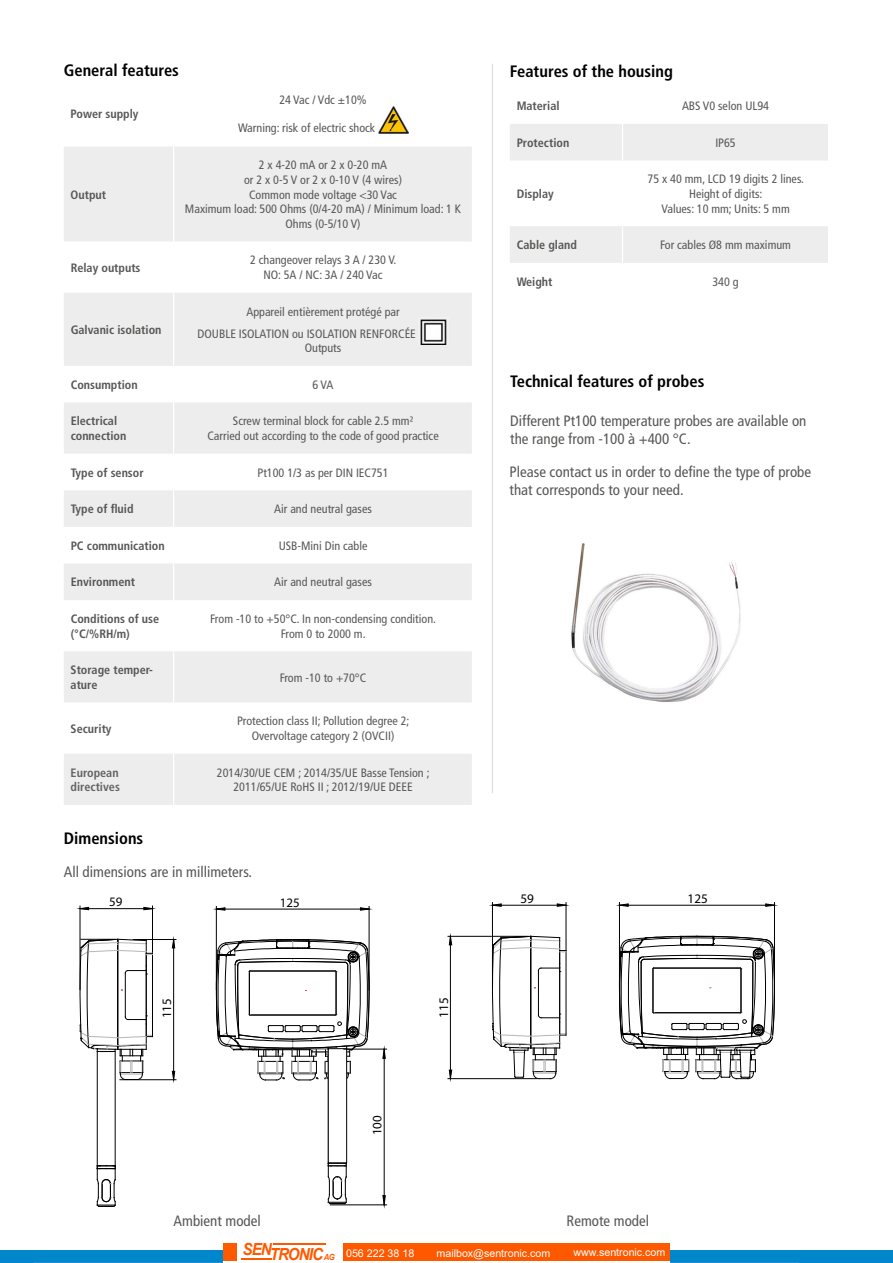
<style>
.page{position:relative;width:893px;height:1263px;background:#fff}
.page>*{position:absolute;margin:0;border:0;box-sizing:border-box;transform-origin:0 0}
.t1{font:700 condensed 16.5px "Frutiger LT Std";color:#000}
.t2{font:condensed 15px/18px "Frutiger LT Std";color:#575756}
.t3{font:13.2px "Myriad Pro";letter-spacing:.005em;color:#000}
.t4{font:12.9px "Myriad Pro";letter-spacing:.005em;color:#000}
.t5{font:condensed 12.15px/14.5px "Frutiger LT Std";color:#575756;text-align:center}
.t6{font:700 condensed 12.15px/14.5px "Frutiger LT Std";color:#575756}
.t7{font:700 condensed 12.15px/14.5px "Frutiger LT Std";color:#646363}
.t8{font:10.65px "Arial";color:#fff}
.s1{font-weight:700;font-style:italic;font-size:16.65px;color:#ff5900}
</style>
<div class="page">
<svg style="left:64px;top:147px;width:408px;height:658px;fill:#ededed"></svg>
<hr style="left:173px;top:147px;width:1px;height:94px;background:#fff">
<hr style="left:173px;top:241px;width:1px;height:52px;background:#fff">
<hr style="left:173px;top:293px;width:1px;height:73px;background:#fff">
<hr style="left:173px;top:366px;width:1px;height:36px;background:#fff">
<hr style="left:173px;top:402px;width:1px;height:52px;background:#fff">
<hr style="left:173px;top:454px;width:1px;height:36px;background:#fff">
<hr style="left:173px;top:490px;width:1px;height:37px;background:#fff">
<hr style="left:173px;top:527px;width:1px;height:36px;background:#fff">
<hr style="left:173px;top:563px;width:1px;height:37px;background:#fff">
<hr style="left:173px;top:600px;width:1px;height:51px;background:#fff">
<hr style="left:173px;top:651px;width:1px;height:51px;background:#fff">
<hr style="left:173px;top:702px;width:1px;height:52px;background:#fff">
<hr style="left:173px;top:754px;width:1px;height:51px;background:#fff">
<img style="left:378px;top:106px;width:30px;height:27px">
<img style="left:419px;top:318px;width:30px;height:27px">
<div style="left:0;top:1251px;width:893px;height:12px;background:#0086ca"></div>
<hr style="left:34px;top:1262px;width:765px;height:1px;background:#dadada">
<hr style="left:492px;top:64px;width:1px;height:729px;background:#dadada">
<svg style="left:510px;top:124px;width:318px;height:139px"></svg>
<hr style="left:622px;top:124px;width:1px;height:36px;background:#fff">
<hr style="left:622px;top:160px;width:1px;height:66px;background:#fff">
<hr style="left:622px;top:226px;width:1px;height:37px;background:#fff">
<hr style="left:152px;top:953px;width:1px;height:83px;background:#000">
<svg style="left:79px;top:938px;width:73px;height:142px"></svg>
<svg style="left:143px;top:906px;width:9px;height:4px"></svg>
<svg style="left:79px;top:906px;width:10px;height:4px"></svg>
<hr style="left:80px;top:906px;width:1px;height:83px;background:#000">
<hr style="left:152px;top:906px;width:1px;height:46px;background:#000">
<hr style="left:81px;top:939px;width:34px;height:1px;background:#000">
<hr style="left:80px;top:908px;width:72px;height:1px;background:#000">
<hr style="left:97px;top:1052px;width:1px;height:114px;background:#000">
<hr style="left:115px;top:1052px;width:1px;height:114px;background:#000">
<svg style="left:96px;top:1165px;width:20px;height:42px"></svg>
<svg style="left:217px;top:907px;width:9px;height:4px"></svg>
<svg style="left:360px;top:907px;width:9px;height:4px"></svg>
<hr style="left:216px;top:906px;width:1px;height:84px;background:#000">
<hr style="left:369px;top:906px;width:1px;height:84px;background:#000">
<hr style="left:216px;top:909px;width:153px;height:1px;background:#000">
<svg style="left:327px;top:1163px;width:20px;height:41px"></svg>
<div style="left:328px;top:1048px;width:19px;height:115px;border:1px solid #000"></div>
<svg style="left:172px;top:940px;width:3px;height:8px"></svg>
<svg style="left:172px;top:1071px;width:3px;height:8px"></svg>
<hr style="left:173px;top:939px;width:1px;height:141px;background:#000">
<hr style="left:120px;top:1079px;width:56px;height:1px;background:#000">
<hr style="left:133px;top:939px;width:43px;height:1px;background:#000">
<svg style="left:382px;top:1048px;width:4px;height:11px"></svg>
<svg style="left:382px;top:1195px;width:4px;height:9px"></svg>
<hr style="left:384px;top:1049px;width:1px;height:156px;background:#000">
<hr style="left:330px;top:1204px;width:57px;height:1px;background:#000">
<hr style="left:344px;top:1049px;width:43px;height:1px;background:#000">
<hr style="left:566px;top:950px;width:1px;height:85px;background:#000">
<svg style="left:492px;top:936px;width:74px;height:143px"></svg>
<svg style="left:620px;top:903px;width:9px;height:4px"></svg>
<svg style="left:765px;top:903px;width:9px;height:4px"></svg>
<svg style="left:557px;top:903px;width:9px;height:4px"></svg>
<svg style="left:493px;top:903px;width:9px;height:4px"></svg>
<svg style="left:449px;top:935px;width:3px;height:10px"></svg>
<svg style="left:449px;top:1069px;width:3px;height:9px"></svg>
<hr style="left:619px;top:902px;width:1px;height:85px;background:#000">
<hr style="left:774px;top:902px;width:1px;height:85px;background:#000">
<hr style="left:619px;top:905px;width:155px;height:1px;background:#000">
<hr style="left:450px;top:936px;width:1px;height:143px;background:#000">
<hr style="left:448px;top:1078px;width:88px;height:1px;background:#000">
<hr style="left:492px;top:902px;width:1px;height:85px;background:#000">
<hr style="left:566px;top:902px;width:1px;height:47px;background:#000">
<hr style="left:493px;top:936px;width:35px;height:1px;background:#000">
<hr style="left:448px;top:936px;width:43px;height:1px;background:#000">
<hr style="left:492px;top:905px;width:74px;height:1px;background:#000">
<svg style="left:619px;top:936px;width:156px;height:143px"></svg>
<svg style="left:216px;top:939px;width:154px;height:141px"></svg>
<img style="left:571px;top:543px;width:170px;height:159px">
<div style="left:223px;top:1239px;width:447px;height:24px;background:#fff"></div>
<div style="left:343px;top:1243px;width:327px;height:18px;background:#ff5900"></div>
<hr style="left:273px;top:1243px;width:52px;height:1px;background:#ff5900">
<hr style="left:242px;top:1258px;width:30px;height:2px;background:#ff5900">
<div style="left:223px;top:1243px;width:13px;height:18px;background:#ff5900"></div>
<h1 class="t1" style="left:64px;top:61px;width:117px">General features</h1>
<p class="t6" style="left:71px;top:107px;width:69px">Power supply</p>
<p class="t5" style="left:279px;top:93px;width:89px">24 Vac / Vdc ±10%</p>
<p class="t5" style="left:238px;top:121px;width:139px">Warning: risk of electric shock</p>
<p class="t6" style="left:71px;top:187px;width:37px">Output</p>
<p class="t5" style="left:185px;top:158px;width:278px">2 x 4-20 mA or 2 x 0-20 mA<br>or 2 x 0-5 V or 2 x 0-10 V (4 wires)<br>Common mode voltage &lt;30 Vac<br>Maximum load: 500 Ohms (0/4-20 mA) / Minimum load: 1 K<br>Ohms (0-5/10 V)</p>
<p class="t6" style="left:71px;top:260px;width:71px">Relay outputs</p>
<p class="t5" style="left:250px;top:253px;width:148px">2 changeover relays 3 A / 230 V.<br>NO: 5A / NC: 3A / 240 Vac</p>
<p class="t6" style="left:71px;top:322px;width:92px">Galvanic isolation</p>
<p class="t5" style="left:198px;top:300px;width:220px;line-height:22px;text-align:left;text-indent:49px">Appareil entièrement protégé par<br>DOUBLE ISOLATION ou ISOLATION RENFORCÉE</p>
<p class="t5" style="left:305px;top:341px;width:38px">Outputs</p>
<p class="t6" style="left:71px;top:377px;width:68px">Consumption</p>
<p class="t5" style="left:313px;top:377px;width:23px">6 VA</p>
<p class="t6" style="left:71px;top:414px;width:57px">Electrical connection</p>
<p class="t5" style="left:207px;top:414px;width:233px">Screw terminal block for cable 2.5 mm²<br>Carried out according to the code of good practice</p>
<p class="t6" style="left:71px;top:465px;width:75px">Type of sensor</p>
<p class="t5" style="left:258px;top:465px;width:133px">Pt100 1/3 as per DIN IEC751</p>
<p class="t6" style="left:71px;top:502px;width:64px">Type of fluid</p>
<p class="t5" style="left:274px;top:502px;width:99px">Air and neutral gases</p>
<p class="t6" style="left:71px;top:538px;width:95px">PC communication</p>
<p class="t5" style="left:279px;top:538px;width:90px">USB-Mini Din cable</p>
<p class="t6" style="left:71px;top:575px;width:66px">Environment</p>
<p class="t5" style="left:274px;top:575px;width:99px">Air and neutral gases</p>
<p class="t6" style="left:71px;top:612px;width:90px">Conditions of use (°C/%RH/m)</p>
<p class="t5" style="left:210px;top:612px;width:227px">From -10 to +50°C. In non-condensing condition.<br>From 0 to 2000 m.</p>
<p class="t6" style="left:71px;top:663px;width:84px">Storage temper&shy;ature</p>
<p class="t5" style="left:280px;top:670px;width:88px">From -10 to +70°C</p>
<p class="t6" style="left:71px;top:721px;width:42px">Security</p>
<p class="t5" style="left:237px;top:714px;width:174px">Protection class II; Pollution degree 2;<br>Overvoltage category 2 (OVCII)</p>
<p class="t7" style="left:71px;top:765px;width:51px">European directives</p>
<p class="t5" style="left:217px;top:765px;width:214px">2014/30/UE CEM ; 2014/35/UE Basse Tension ;<br>2011/65/UE RoHS II ; 2012/19/UE DEEE</p>
<h1 class="t1" style="left:64px;top:828px;width:81px">Dimensions</h1>
<p class="t2" style="left:64px;top:862px;width:190px">All dimensions are in millimeters.</p>
<p class="t4" style="left:109px;top:893px;width:15px">59</p>
<p class="t4" style="left:280px;top:894px;width:21px">125</p>
<p class="t4" style="left:159px;top:1018px;width:21px;rotate:-90deg">115</p>
<p class="t4" style="left:369px;top:1135px;width:21px;rotate:-90deg">100</p>
<p class="t3" style="left:436px;top:1017px;width:22px;rotate:-90deg">115</p>
<h1 class="t1" style="left:510px;top:61px;width:165px">Features of the housing</h1>
<p class="t6" style="left:517px;top:99px;width:44px">Material</p>
<p class="t5" style="left:682px;top:99px;width:89px">ABS V0 selon UL94</p>
<p class="t6" style="left:517px;top:135px;width:54px">Protection</p>
<p class="t5" style="left:715px;top:135px;width:22px">IP65</p>
<p class="t6" style="left:517px;top:186px;width:39px">Display</p>
<p class="t5" style="left:648px;top:172px;width:158px">75 x 40 mm, LCD 19 digits 2 lines.<br>Height of digits:<br>Values: 10 mm; Units: 5 mm</p>
<p class="t6" style="left:517px;top:238px;width:62px">Cable gland</p>
<p class="t5" style="left:660px;top:238px;width:132px">For cables Ø8 mm maximum</p>
<p class="t6" style="left:517px;top:274px;width:37px">Weight</p>
<p class="t5" style="left:712px;top:274px;width:28px">340 g</p>
<h1 class="t1" style="left:510px;top:371px;width:196px">Technical features of probes</h1>
<p class="t2" style="left:510px;top:412px;width:298px">Different Pt100 temperature probes are available on the range from -100 à +400 °C.</p>
<p class="t2" style="left:510px;top:463px;width:303px">Please contact us in order to define the type of probe that corresponds to your need.</p>
<p class="t3" style="left:520px;top:891px;width:15px">59</p>
<p class="t3" style="left:688px;top:890px;width:22px">125</p>
<p class="t2" style="left:174px;top:1212px;width:89px">Ambient model</p>
<p class="t2" style="left:567px;top:1212px;width:84px">Remote model</p>
<p class="t8" style="left:243px;top:1245px;width:173px"><sup>SEN</sup><span class="s1">TRONIC</span><sub>AG</sub> 056 222 38 18</p>
<p class="t8" style="left:437px;top:1245px;width:115px">mailbox@sentronic.com</p>
<p class="t8" style="left:573px;top:1245px;width:93px">www.sentronic.com</p>
</div>
